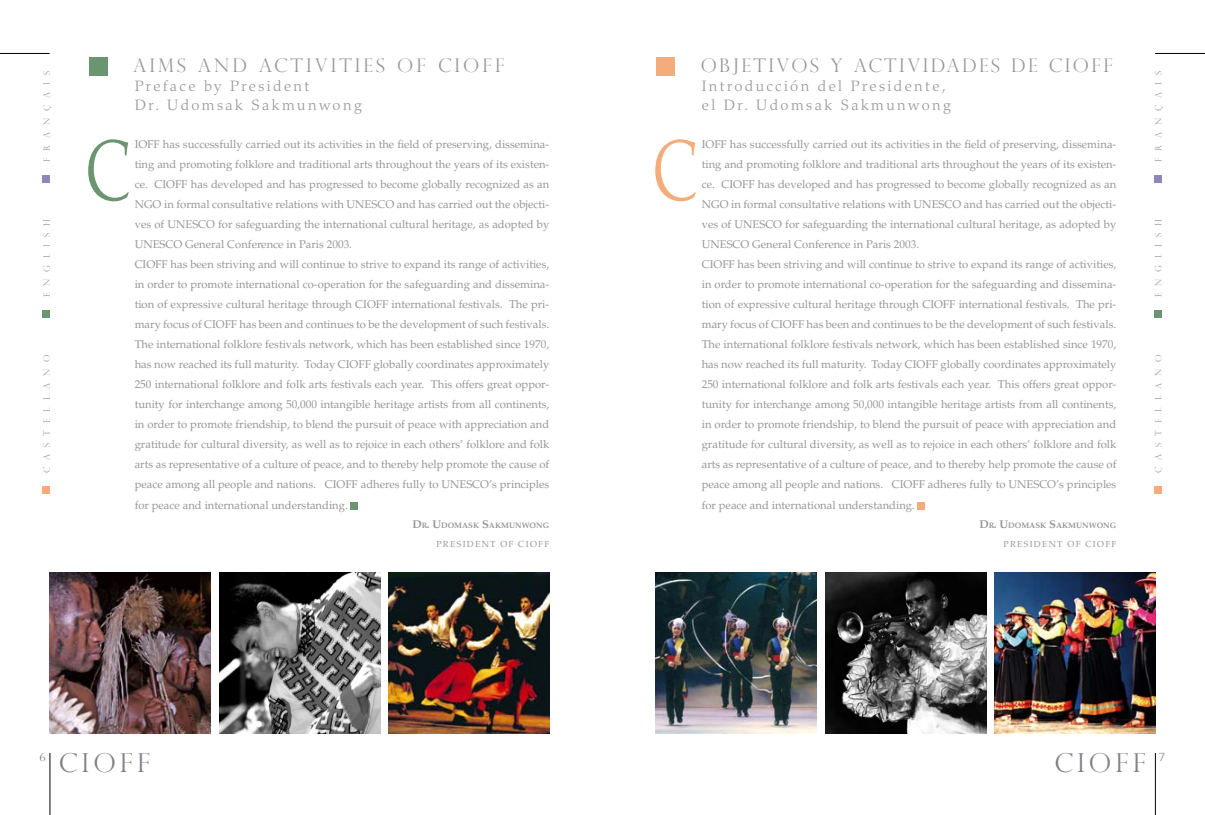
<style>
.page{position:relative;width:1205px;height:815px;background:#fff}
.page>*{position:absolute;margin:0;border:0;box-sizing:border-box;transform-origin:0 0}
.t1{font:300 86.25px "Palatino LT Std";color:#f4ac7a;scale:.76 1}
.t2{font:300 86.25px "Palatino LT Std";color:#6a9570;scale:.76 1}
.t3{font:300 26.12px "Perpetua Titling";letter-spacing:.15em;color:#817f84}
.t4{font:300 18.75px "Perpetua Titling";letter-spacing:.13em;color:#97979b}
.t5{font:300 18.75px "Perpetua Titling";letter-spacing:.16em;color:#97979b}
.t6{font:300 15px/18.8px "Palatino LT Std";letter-spacing:.16em;color:#97979b}
.t7{font:11.25px/20px "Palatino LT Std";color:#97979b}
.t8{font:300 8.75px "Perpetua Titling";letter-spacing:.8em;color:#97979b}
.t9{font:8.75px "Palatino LT Std";letter-spacing:.15em;color:#97979b}
.t10{font:700 7.88px "Palatino LT Std";color:#97979b}
.s1{font-size:11.25px}
</style>
<div class="page">
<hr style="left:50px;top:753px;width:1px;height:62px;background:#000">
<hr style="left:0;top:53px;width:50px;height:1px;background:#000">
<div style="left:43px;top:486px;width:7px;height:8px;background:#f4ac7a"></div>
<div style="left:43px;top:310px;width:7px;height:8px;background:#6a9570"></div>
<div style="left:43px;top:175px;width:7px;height:7px;background:#8f87b9"></div>
<hr style="left:1155px;top:753px;width:1px;height:62px;background:#000">
<div style="left:1154px;top:486px;width:7px;height:8px;background:#f4ac7a"></div>
<div style="left:1154px;top:310px;width:7px;height:8px;background:#6a9570"></div>
<div style="left:1154px;top:175px;width:7px;height:7px;background:#8f87b9"></div>
<hr style="left:1155px;top:53px;width:50px;height:1px;background:#000">
<div style="left:918px;top:502px;width:7px;height:7px;background:#f4ac7a"></div>
<div style="left:656px;top:57px;width:18px;height:19px;background:#f4ac7a"></div>
<img style="left:656px;top:572px;width:160px;height:161px">
<img style="left:994px;top:572px;width:161px;height:161px">
<img style="left:826px;top:572px;width:160px;height:161px">
<div style="left:351px;top:502px;width:7px;height:7px;background:#6a9570"></div>
<div style="left:89px;top:57px;width:18px;height:19px;background:#6a9570"></div>
<img style="left:50px;top:572px;width:160px;height:161px">
<img style="left:389px;top:572px;width:160px;height:161px">
<img style="left:220px;top:572px;width:160px;height:161px">
<p class="t8" style="left:41px;top:162px;width:92px;rotate:-90deg">FRANÇAIS</p>
<p class="t8" style="left:41px;top:297px;width:80px;rotate:-90deg">ENGLISH</p>
<p class="t8" style="left:41px;top:473px;width:120px;rotate:-90deg">castellano</p>
<p class="t5" style="left:134px;top:54px;width:241px">AIMS AN D ACTIVITIES</p>
<p class="t4" style="left:397px;top:54px;width:109px">OF CIOFF</p>
<p class="t6" style="left:135px;top:77px;width:229px">Preface by President<br>Dr. Udomsak Sakmunwong</p>
<p class="t2" style="left:85px;top:121px;width:61px">C</p>
<p class="t7" style="left:135px;top:135px;width:416px">IOFF has successfully carried out its activities in the field of preserving, dissemina&shy;ting and promoting folklore and traditional arts throughout the years of its existen&shy;ce. CIOFF has developed and has progressed to become globally recognized as an NGO in formal consultative relations with UNESCO and has carried out the objecti&shy;ves of UNESCO for safeguarding the international cultural heritage, as adopted by UNESCO General Conference in Paris 2003.<br>CIOFF has been striving and will continue to strive to expand its range of activities, in order to promote international co-operation for the safeguarding and dissemina&shy;tion of expressive cultural heritage through CIOFF international festivals. The pri&shy;mary focus of CIOFF has been and continues to be the development of such festivals.<br>The international folklore festivals network, which has been established since 1970, has now reached its full maturity. Today CIOFF globally coordinates approximately 250 international folklore and folk arts festivals each year. This offers great oppor&shy;tunity for interchange among 50,000 intangible heritage artists from all continents, in order to promote friendship, to blend the pursuit of peace with appreciation and gratitude for cultural diversity, as well as to rejoice in each others’ folklore and folk arts as representative of a culture of peace, and to thereby help promote the cause of peace among all people and nations. CIOFF adheres fully to UNESCO’s principles</p>
<p class="t7" style="left:135px;top:496px;width:215px">for peace and international understanding.</p>
<p class="t10" style="left:412px;top:521px;width:138px"><span class="s1">D</span>R<span class="s1">. U</span>DOMASK <span class="s1">S</span>AKMUNWONG</p>
<p class="t9" style="left:436px;top:539px;width:22px">President</p>
<p class="t9" style="left:500px;top:539px;width:8px">of</p>
<p class="t9" style="left:518px;top:539px;width:33px">CIOFF</p>
<p class="t3" style="left:59px;top:747px;width:93px">CIOFF</p>
<p class="t4" style="left:701px;top:54px;width:414px">OBJETIVOS Y ACTIVIDADES DE CIOFF</p>
<p class="t6" style="left:702px;top:77px;width:251px">Introducción del Presidente, el Dr. Udomsak Sakmunwong</p>
<p class="t1" style="left:652px;top:121px;width:61px">C</p>
<p class="t7" style="left:702px;top:135px;width:416px">IOFF has successfully carried out its activities in the field of preserving, dissemina&shy;ting and promoting folklore and traditional arts throughout the years of its existen&shy;ce. CIOFF has developed and has progressed to become globally recognized as an NGO in formal consultative relations with UNESCO and has carried out the objecti&shy;ves of UNESCO for safeguarding the international cultural heritage, as adopted by UNESCO General Conference in Paris 2003.<br>CIOFF has been striving and will continue to strive to expand its range of activities, in order to promote international co-operation for the safeguarding and dissemina&shy;tion of expressive cultural heritage through CIOFF international festivals. The pri&shy;mary focus of CIOFF has been and continues to be the development of such festivals.<br>The international folklore festivals network, which has been established since 1970, has now reached its full maturity. Today CIOFF globally coordinates approximately 250 international folklore and folk arts festivals each year. This offers great oppor&shy;tunity for interchange among 50,000 intangible heritage artists from all continents, in order to promote friendship, to blend the pursuit of peace with appreciation and gratitude for cultural diversity, as well as to rejoice in each others’ folklore and folk arts as representative of a culture of peace, and to thereby help promote the cause of peace among all people and nations. CIOFF adheres fully to UNESCO’s principles</p>
<p class="t7" style="left:702px;top:496px;width:215px">for peace and international understanding.</p>
<p class="t10" style="left:979px;top:521px;width:138px"><span class="s1">D</span>R<span class="s1">. U</span>DOMASK <span class="s1">S</span>AKMUNWONG</p>
<p class="t9" style="left:1003px;top:539px;width:22px">President</p>
<p class="t9" style="left:1067px;top:539px;width:8px">of</p>
<p class="t9" style="left:1085px;top:539px;width:33px">CIOFF</p>
<p class="t8" style="left:1153px;top:162px;width:92px;rotate:-90deg">FRANÇAIS</p>
<p class="t8" style="left:1153px;top:297px;width:80px;rotate:-90deg">ENGLISH</p>
<p class="t8" style="left:1153px;top:473px;width:120px;rotate:-90deg">castellano</p>
<p class="t3" style="left:1054px;top:747px;width:93px">CIOFF</p>
</div>
